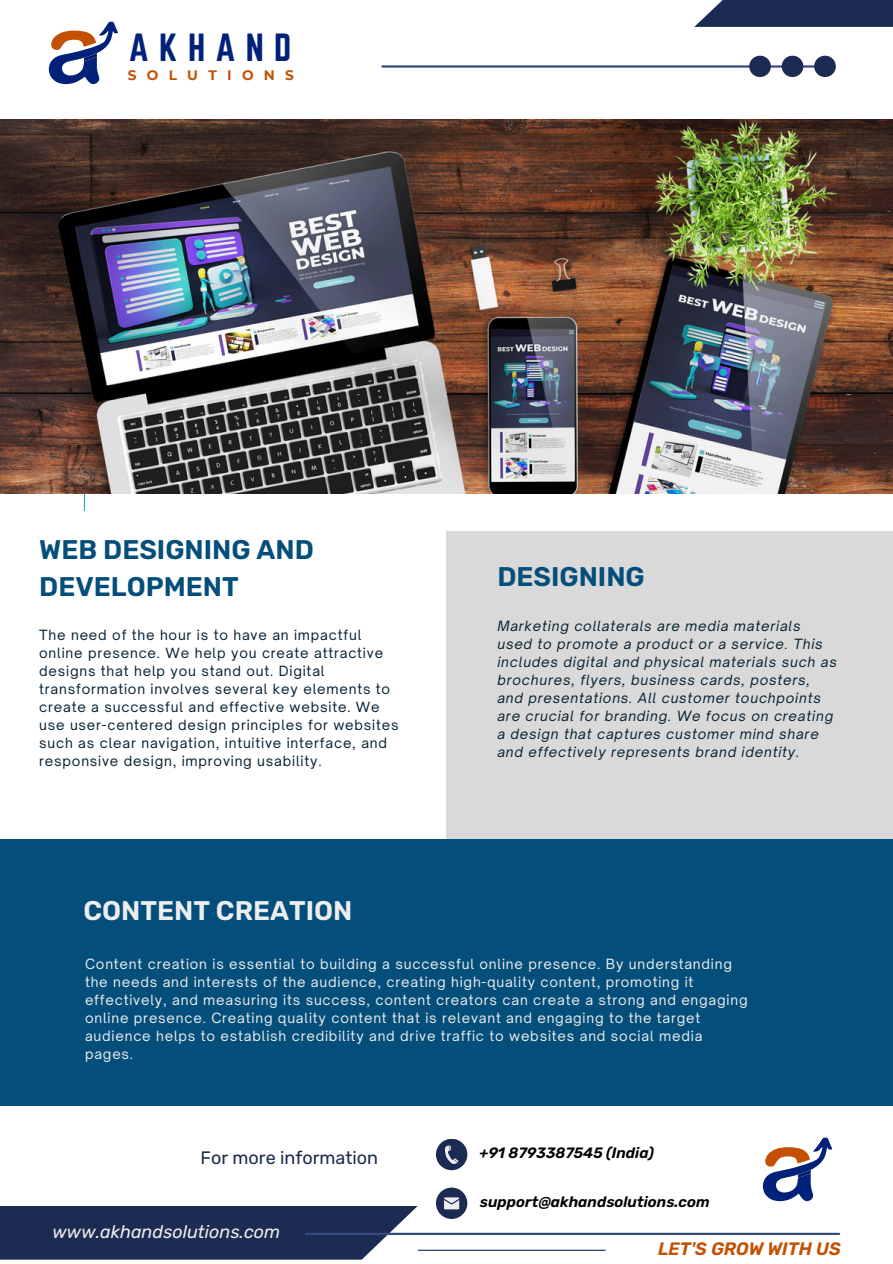
<style>
.page{position:relative;width:893px;height:1264px;background:#fff}
.page>*{position:absolute;margin:0;border:0;box-sizing:border-box;transform-origin:0 0}
.t1{font:34.35px "Norwester";letter-spacing:.3em;color:#022179}
.t2{font:600 27px/37px "Rubik";color:#034e7b}
.t3{font:600 27px "Rubik";color:#ededed}
.t4{font:italic 18px "Rubik";color:#ededed}
.t5{font:18px "Rubik";color:#1c2b52}
.t6{font:italic 600 18px "Rubik";color:#c45004}
.t7{font:italic 600 15px "Rubik";color:#000}
.t8{font:700 13.8px "Montserrat";letter-spacing:.75em;color:#c45004}
.t9{font:13.5px/18px "Open Sauce One";letter-spacing:.06em;color:#ededed}
.t10{font:13.5px/18px "Open Sauce One";letter-spacing:.06em;color:#062133}
.t11{font:italic 13.5px/18px "Open Sauce One";letter-spacing:.06em;color:#062133}
</style>
<div class="page">
<svg style="left:84px;top:493px;width:1px;height:18px"></svg>
<div style="left:446px;top:531px;width:446px;height:308px;background:#d9d9d9"></div>
<img style="left:0;top:119px;width:892px;height:374px">
<div style="left:0;top:839px;width:892px;height:266px;background:#034e7b"></div>
<div style="left:694px;top:0;width:198px;height:27px;background:#1c2b52"></div>
<hr style="left:382px;top:65px;width:440px;height:3px;background:#374b80">
<svg style="left:749px;top:56px;width:86px;height:21px"></svg>
<svg style="left:49px;top:21px;width:69px;height:63px"></svg>
<svg style="left:0;top:1206px;width:418px;height:53px;background:#2a385d"></svg>
<div style="left:436px;top:1138px;width:31px;height:32px;background:#1c2b52;border-radius:50%"></div>
<svg style="left:445px;top:1145px;width:13px;height:19px"></svg>
<div style="left:436px;top:1187px;width:31px;height:31px;background:#1c2b52;border-radius:50%"></div>
<svg style="left:444px;top:1197px;width:15px;height:12px"></svg>
<hr style="left:306px;top:1232px;width:533px;height:2px;background:#374b80">
<hr style="left:418px;top:1249px;width:187px;height:1px;background:#374b80">
<svg style="left:762px;top:1137px;width:71px;height:64px"></svg>
<h1 class="t1" style="left:129px;top:27px;width:164px">AKHAND</h1>
<p class="t8" style="left:128px;top:67px;width:168px">SOLUTIONS</p>
<h2 class="t2" style="left:39px;top:531px;width:276px">WEB DESIGNING AND<br>DEVELOPMENT</h2>
<p class="t10" style="left:39px;top:625px;width:361px">The need of the hour is to have an impactful online presence. We help you create attractive designs that help you stand out. Digital transformation involves several key elements to create a successful and effective website. We use user-centered design principles for websites such as clear navigation, intuitive interface, and responsive design, improving usability.</p>
<h2 class="t3" style="left:83px;top:895px;width:270px">CONTENT CREATION</h2>
<h2 class="t2" style="left:497px;top:558px;width:149px">DESIGNING</h2>
<p class="t11" style="left:497px;top:617px;width:341px">Marketing collaterals are media materials used to promote a product or a service. This includes digital and physical materials such as brochures, flyers, business cards, posters, and presentations. All customer touchpoints are crucial for branding. We focus on creating a design that captures customer mind share and effectively represents brand identity.</p>
<p class="t9" style="left:85px;top:955px;width:664px">Content creation is essential to building a successful online presence. By understanding the needs and interests of the audience, creating high-quality content, promoting it effectively, and measuring its success, content creators can create a strong and engaging online presence. Creating quality content that is relevant and engaging to the target audience helps to establish credibility and drive traffic to websites and social media pages.</p>
<h3 class="t5" style="left:200px;top:1147px;width:179px">For more information</h3>
<h3 class="t4" style="left:53px;top:1221px;width:229px">www.akhandsolutions.com</h3>
<p class="t7" style="left:479px;top:1143px;width:176px">+91 8793387545 (India)</p>
<p class="t7" style="left:480px;top:1192px;width:231px">support@akhandsolutions.com</p>
<h3 class="t6" style="left:658px;top:1238px;width:184px">LET'S GROW WITH US</h3>
</div>
